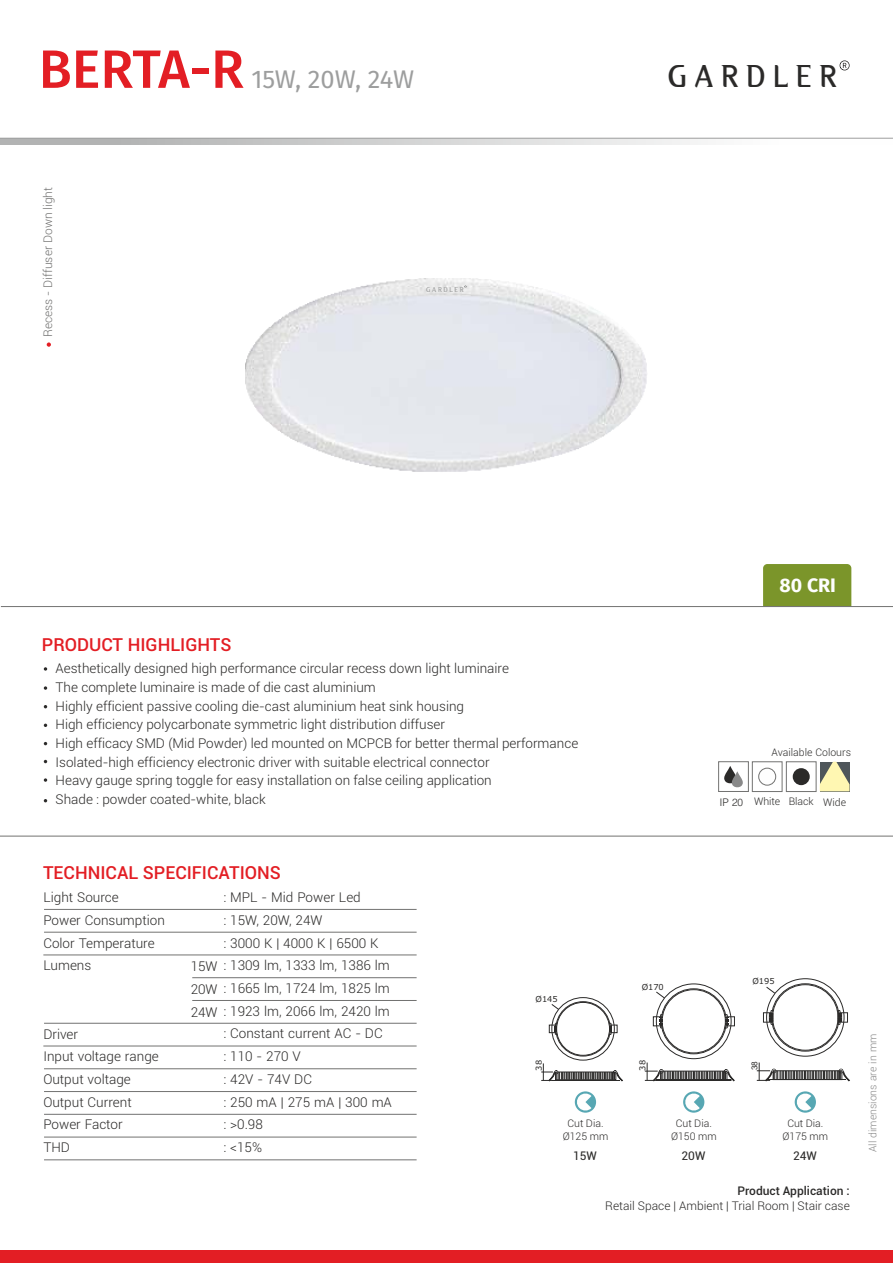
<style>
.page{position:relative;width:893px;height:1263px;background:#fff}
.page>*{position:absolute;margin:0;border:0;box-sizing:border-box;transform-origin:0 0}
.t1{font:28.95px "Alex";color:#2b2a29}
.t2{font:25.5px "Fira Sans";letter-spacing:-.005em;color:#9d9e9e}
.t3{font:700 19.5px "Fira Sans";color:#fefefe}
.t4{font:500 18px "Roboto";color:#e31e24}
.t5{font:300 13.5px/22.6px "Roboto";color:#2b2a29}
.t6{font:300 12px "Roboto";color:#2b2a29}
.t7{font:300 12px "Roboto";color:#727271}
.t8{font:500 12px "Roboto";color:#2b2a29}
.t9{font:12px "Roboto";color:#2b2a29}
.t10{font:300 10.5px/12.6px "Roboto";color:#2b2a29;text-align:center}
.t11{font:300 10.5px "Roboto";color:#898989}
.t12{font:300 10.5px "Swiss 721 BT";color:#2b2a29}
.t13{font:8.25px "Verdana";color:#2b2a29}
.t14{font:8.25px "Arial";color:#2b2a29}
.t15{font:6.45px "Alex";color:#9d9e9e}
.s1{font-weight:500;font-size:54px;color:#e31e24}
</style>
<div class="page">
<svg style="left:840px;top:60px;width:10px;height:10px"></svg>
<svg style="left:0;top:139px;width:701px;height:6px;background:#cdcece"></svg>
<hr style="left:0;top:138px;width:893px;height:1px;background:#9d9e9e">
<div style="left:0;top:1250px;width:893px;height:13px;background:#e31e24"></div>
<hr style="left:0;top:836px;width:893px;height:1px;background:#727271">
<div style="left:763px;top:564px;width:88px;height:42px;background:#7b952a"></div>
<hr style="left:1px;top:606px;width:892px;height:1px;background:#727271">
<img style="left:246px;top:279px;width:401px;height:193px">
<div style="left:793px;top:768px;width:17px;height:17px;background:#2b2a29;border-radius:50%"></div>
<div style="left:786px;top:762px;width:30px;height:30px;border:1px solid #727271"></div>
<div style="left:758px;top:768px;width:18px;height:17px;background:#fefefe;border:1px solid #727271;border-radius:50%"></div>
<div style="left:752px;top:762px;width:30px;height:30px;border:1px solid #727271"></div>
<svg style="left:724px;top:766px;width:19px;height:22px"></svg>
<div style="left:718px;top:761px;width:30px;height:31px;border:1px solid #727271"></div>
<svg style="left:820px;top:762px;width:29px;height:29px"></svg>
<svg style="left:44px;top:667px;width:3px;height:4px"></svg>
<svg style="left:44px;top:686px;width:3px;height:4px"></svg>
<svg style="left:44px;top:778px;width:3px;height:4px"></svg>
<svg style="left:47px;top:342px;width:4px;height:5px"></svg>
<hr style="left:43px;top:1046px;width:374px;height:1px;background:#727271">
<hr style="left:44px;top:909px;width:373px;height:1px;background:#727271">
<hr style="left:44px;top:932px;width:373px;height:1px;background:#727271">
<hr style="left:192px;top:977px;width:225px;height:1px;background:#727271">
<hr style="left:44px;top:1023px;width:373px;height:1px;background:#727271">
<hr style="left:44px;top:1068px;width:373px;height:1px;background:#727271">
<hr style="left:44px;top:1091px;width:373px;height:1px;background:#727271">
<hr style="left:44px;top:1114px;width:373px;height:1px;background:#727271">
<hr style="left:43px;top:955px;width:374px;height:1px;background:#727271">
<hr style="left:192px;top:1000px;width:225px;height:1px;background:#727271">
<hr style="left:44px;top:1137px;width:373px;height:1px;background:#727271">
<hr style="left:44px;top:1159px;width:373px;height:1px;background:#727271">
<svg style="left:575px;top:1091px;width:21px;height:22px"></svg>
<svg style="left:576px;top:1093px;width:15px;height:18px"></svg>
<div style="left:552px;top:997px;width:62px;height:63px;border:1px solid #2b2a29;border-radius:50%"></div>
<div style="left:556px;top:1002px;width:54px;height:53px;border:1px solid #2b2a29;border-radius:50%"></div>
<div style="left:549px;top:1025px;width:6px;height:8px;border:1px solid #2b2a29"></div>
<svg style="left:554px;top:1023px;width:3px;height:12px"></svg>
<div style="left:611px;top:1025px;width:6px;height:8px;border:1px solid #2b2a29"></div>
<svg style="left:609px;top:1023px;width:3px;height:12px"></svg>
<svg style="left:541px;top:1063px;width:82px;height:18px"></svg>
<svg style="left:551px;top:1004px;width:9px;height:6px"></svg>
<div style="left:656px;top:984px;width:75px;height:75px;border:1px solid #2b2a29;border-radius:50%"></div>
<div style="left:662px;top:989px;width:63px;height:64px;border:1px solid #2b2a29;border-radius:50%"></div>
<div style="left:653px;top:1016px;width:8px;height:10px;border:1px solid #2b2a29"></div>
<svg style="left:659px;top:1014px;width:4px;height:15px"></svg>
<div style="left:727px;top:1016px;width:8px;height:10px;border:1px solid #2b2a29"></div>
<svg style="left:725px;top:1014px;width:4px;height:15px"></svg>
<svg style="left:656px;top:991px;width:9px;height:8px"></svg>
<svg style="left:645px;top:1062px;width:90px;height:19px"></svg>
<div style="left:772px;top:984px;width:66px;height:66px;border:1px solid #2b2a29;border-radius:50%"></div>
<div style="left:763px;top:1012px;width:8px;height:10px;border:1px solid #2b2a29"></div>
<svg style="left:769px;top:1010px;width:4px;height:15px"></svg>
<div style="left:840px;top:1012px;width:8px;height:10px;border:1px solid #2b2a29"></div>
<svg style="left:837px;top:1010px;width:5px;height:15px"></svg>
<svg style="left:766px;top:986px;width:10px;height:8px"></svg>
<svg style="left:757px;top:1062px;width:93px;height:19px"></svg>
<div style="left:683px;top:1091px;width:21px;height:22px;background:#57a7b3;border-radius:50%"></div>
<svg style="left:684px;top:1093px;width:16px;height:18px"></svg>
<svg style="left:795px;top:1091px;width:21px;height:22px"></svg>
<svg style="left:796px;top:1093px;width:15px;height:18px"></svg>
<h2 class="t2" style="left:39px;top:64px;width:377px"><span class="s1">BERTA-R</span> 15W, 20W, 24W</h2>
<p class="t7" style="left:43px;top:337px;width:152px;rotate:-90deg">Recess - Diffuser Down light</p>
<p class="t15" style="left:426px;top:286px;width:39px">G A R D L E R</p>
<h1 class="t1" style="left:668px;top:64px;width:170px">G A R D L E R</h1>
<h3 class="t4" style="left:42px;top:638px;width:191px">PRODUCT HIGHLIGHTS</h3>
<p class="t5" style="left:56px;top:661px;width:524px;line-height:18.6px">Aesthetically designed high performance circular recess down light luminaire<br>The complete luminaire is made of die cast aluminium<br>Highly efficient passive cooling die-cast aluminium heat sink housing<br>High efficiency polycarbonate symmetric light distribution diffuser<br>High efficacy SMD (Mid Powder) led mounted on MCPCB for better thermal performance Isolated-high efficiency electronic driver with suitable electrical connector<br>Heavy gauge spring toggle for easy installation on false ceiling application<br>Shade : powder coated-white, black</p>
<h3 class="t3" style="left:780px;top:574px;width:58px">80 CRI</h3>
<p class="t10" style="left:771px;top:747px;width:81px">Available Colours</p>
<p class="t10" style="left:754px;top:796px;width:61px">White Black</p>
<p class="t12" style="left:720px;top:798px;width:25px">IP 20</p>
<p class="t10" style="left:823px;top:797px;width:24px">Wide</p>
<h3 class="t4" style="left:43px;top:866px;width:239px">TECHNICAL SPECIFICATIONS</h3>
<p class="t5" style="left:43px;top:887px;width:123px">Light Source<br>Power Consumption<br>Color Temperature<br>Lumens</p>
<p class="t5" style="left:223px;top:887px;width:139px">: MPL - Mid Power Led</p>
<p class="t5" style="left:223px;top:910px;width:101px">: 15W, 20W, 24W</p>
<p class="t5" style="left:223px;top:933px;width:157px">: 3000 K | 4000 K | 6500 K</p>
<p class="t5" style="left:191px;top:956px;width:201px">15W : 1309 lm, 1333 lm, 1386 lm</p>
<p class="t5" style="left:191px;top:978px;width:201px">20W : 1665 lm, 1724 lm, 1825 lm</p>
<p class="t5" style="left:191px;top:1001px;width:201px">24W : 1923 lm, 2066 lm, 2420 lm</p>
<p class="t5" style="left:223px;top:1024px;width:161px">: Constant current AC - DC</p>
<p class="t5" style="left:223px;top:1046px;width:79px">: 110 - 270 V</p>
<p class="t5" style="left:223px;top:1069px;width:90px">: 42V - 74V DC</p>
<p class="t5" style="left:223px;top:1092px;width:170px">: 250 mA | 275 mA | 300 mA</p>
<p class="t5" style="left:223px;top:1114px;width:41px">: &gt;0.98</p>
<p class="t5" style="left:223px;top:1137px;width:40px">: &lt;15%</p>
<p class="t5" style="left:43px;top:1024px;width:117px">Driver<br>Input voltage range<br>Output voltage<br>Output Current<br>Power Factor<br>THD</p>
<p class="t13" style="left:536px;top:995px;width:24px">Ø145</p>
<p class="t13" style="left:535px;top:1071px;width:12px;rotate:-90deg">38</p>
<p class="t10" style="left:563px;top:1118px;width:47px">Cut Dia.<br>Ø125 mm</p>
<p class="t13" style="left:642px;top:983px;width:24px">Ø170</p>
<p class="t13" style="left:752px;top:978px;width:24px">Ø195</p>
<p class="t13" style="left:639px;top:1071px;width:12px;rotate:-90deg">38</p>
<p class="t14" style="left:752px;top:1070px;width:11px;rotate:-90deg">38</p>
<p class="t10" style="left:671px;top:1118px;width:47px">Cut Dia.<br>Ø150 mm</p>
<p class="t10" style="left:782px;top:1118px;width:47px">Cut Dia.<br>Ø175 mm</p>
<p class="t9" style="left:573px;top:1151px;width:25px">15W</p>
<p class="t9" style="left:681px;top:1151px;width:25px">20W</p>
<p class="t9" style="left:793px;top:1151px;width:25px">24W</p>
<p class="t8" style="left:737px;top:1186px;width:114px">Product Application :</p>
<p class="t6" style="left:605px;top:1201px;width:246px">Retail Space | Ambient | Trial Room | Stair case</p>
<p class="t11" style="left:869px;top:1152px;width:120px;rotate:-90deg">All dimensions are in mm</p>
</div>
